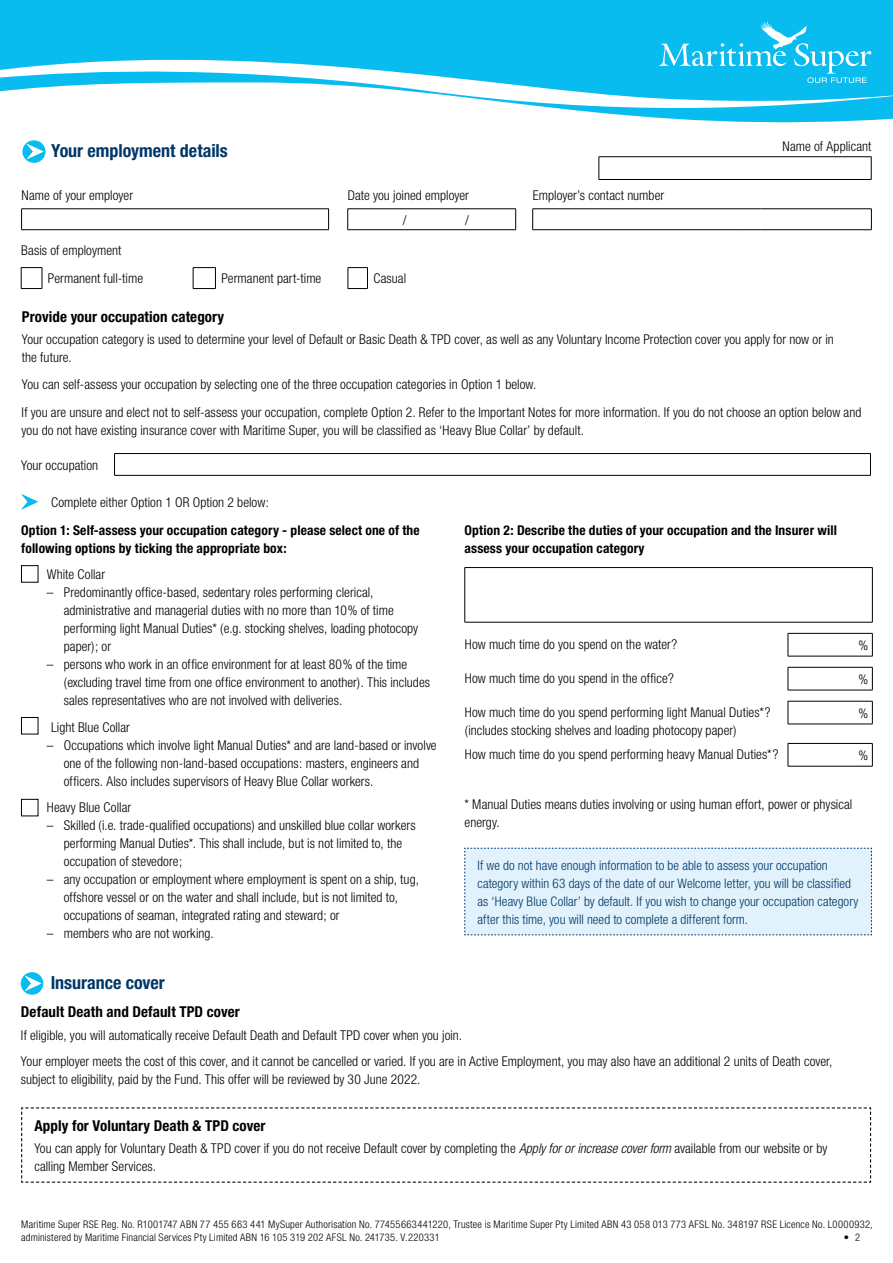
<style>
.page{position:relative;width:893px;height:1263px;background:#fff}
.page>*{position:absolute;margin:0;border:0;box-sizing:border-box;transform-origin:0 0}
.t1{font:700 condensed 18px "Helvetica Neue";color:#003768}
.t2{font:700 condensed 15px "Helvetica Neue";letter-spacing:.005em;color:#000}
.t3{font:300 condensed 13.5px/18px "Helvetica Neue";letter-spacing:.005em;color:#000}
.t4{font:700 condensed 13.5px/18px "Helvetica Neue";letter-spacing:.01em;color:#000}
.t5{font:300 condensed 13.2px/17.7px "Helvetica Neue";letter-spacing:.005em;color:#003768}
.t6{font:300 condensed 10.5px/13.5px "Helvetica Neue";letter-spacing:.02em;color:#000}
.s1{font-style:italic}
</style>
<div class="page">
<svg style="left:0;top:0;width:893px;height:123px;fill:#09bcef"></svg>
<svg style="left:659px;top:21px;width:212px;height:62px;background:#27c4f0"></svg>
<svg style="left:22px;top:140px;width:24px;height:23px"></svg>
<svg style="left:27px;top:144px;width:17px;height:15px"></svg>
<svg style="left:21px;top:267px;width:22px;height:22px"></svg>
<svg style="left:193px;top:267px;width:23px;height:22px"></svg>
<svg style="left:348px;top:267px;width:20px;height:22px"></svg>
<svg style="left:21px;top:209px;width:851px;height:21px"></svg>
<hr style="left:760px;top:229px;width:112px;height:1px;background:#000">
<hr style="left:599px;top:156px;width:272px;height:1px;background:#000">
<svg style="left:599px;top:157px;width:1px;height:22px"></svg>
<svg style="left:871px;top:157px;width:1px;height:22px"></svg>
<hr style="left:599px;top:179px;width:272px;height:1px;background:#000">
<div style="left:21px;top:972px;width:22px;height:23px;background:#09bcef;border-radius:50%"></div>
<svg style="left:25px;top:976px;width:16px;height:15px"></svg>
<svg style="left:21px;top:1107px;width:851px;height:76px"></svg>
<svg style="left:21px;top:494px;width:17px;height:15px"></svg>
<div style="left:21px;top:717px;width:17px;height:17px;border:1px solid #000"></div>
<div style="left:21px;top:565px;width:17px;height:17px;border:1px solid #000"></div>
<div style="left:21px;top:799px;width:17px;height:17px;border:1px solid #000"></div>
<div style="left:464px;top:848px;width:408px;height:87px;background:#e1f2fc"></div>
<hr style="left:788px;top:633px;width:85px;height:1px;background:#000">
<svg style="left:788px;top:634px;width:1px;height:22px"></svg>
<svg style="left:872px;top:634px;width:1px;height:22px"></svg>
<hr style="left:788px;top:656px;width:85px;height:1px;background:#000">
<hr style="left:788px;top:667px;width:85px;height:1px;background:#000">
<svg style="left:788px;top:667px;width:1px;height:23px"></svg>
<svg style="left:872px;top:667px;width:1px;height:23px"></svg>
<hr style="left:788px;top:690px;width:85px;height:1px;background:#000">
<hr style="left:788px;top:701px;width:85px;height:1px;background:#000">
<svg style="left:788px;top:701px;width:1px;height:23px"></svg>
<svg style="left:872px;top:701px;width:1px;height:23px"></svg>
<hr style="left:788px;top:724px;width:85px;height:1px;background:#000">
<hr style="left:788px;top:743px;width:85px;height:1px;background:#000">
<svg style="left:788px;top:744px;width:1px;height:22px"></svg>
<svg style="left:872px;top:744px;width:1px;height:22px"></svg>
<hr style="left:788px;top:766px;width:85px;height:1px;background:#000">
<hr style="left:465px;top:567px;width:323px;height:1px;background:#000">
<hr style="left:464px;top:568px;width:1px;height:54px;background:#000">
<hr style="left:788px;top:567px;width:85px;height:1px;background:#000">
<hr style="left:872px;top:568px;width:1px;height:54px;background:#000">
<hr style="left:465px;top:622px;width:323px;height:1px;background:#000">
<hr style="left:788px;top:622px;width:85px;height:1px;background:#000">
<hr style="left:114px;top:453px;width:757px;height:1px;background:#000">
<svg style="left:114px;top:454px;width:1px;height:21px"></svg>
<svg style="left:870px;top:454px;width:1px;height:21px"></svg>
<hr style="left:114px;top:475px;width:757px;height:1px;background:#000">
<h1 class="t1" style="left:51px;top:140px;width:178px">Your employment details</h1>
<p class="t3" style="left:783px;top:137px;width:90px">Name of Applicant</p>
<p class="t3" style="left:22px;top:186px;width:113px">Name of your employer</p>
<p class="t3" style="left:348px;top:186px;width:123px">Date you joined employer</p>
<p class="t3" style="left:533px;top:186px;width:133px">Employer’s contact number</p>
<p class="t3" style="left:403px;top:211px;width:5px">/</p>
<p class="t3" style="left:465px;top:211px;width:5px">/</p>
<p class="t3" style="left:48px;top:236px;width:97px;line-height:28.7px;text-indent:-27px">Basis of employment<br>Permanent full-time</p>
<p class="t3" style="left:221px;top:270px;width:101px">Permanent part-time</p>
<p class="t3" style="left:373px;top:270px;width:34px">Casual</p>
<p class="t2" style="left:22px;top:308px;width:204px">Provide your occupation category</p>
<p class="t3" style="left:22px;top:330px;width:813px">Your occupation category is used to determine your level of Default or Basic Death &amp; TPD cover, as well as any Voluntary Income Protection cover you apply for now or in the future.</p>
<p class="t3" style="left:22px;top:375px;width:516px">You can self-assess your occupation by selecting one of the three occupation categories in Option 1 below.</p>
<p class="t3" style="left:22px;top:403px;width:841px">If you are unsure and elect not to self-assess your occupation, complete Option 2. Refer to the Important Notes for more information. If you do not choose an option below and you do not have existing insurance cover with Maritime Super, you will be classified as ‘Heavy Blue Collar’ by default.</p>
<p class="t3" style="left:21px;top:456px;width:79px">Your occupation</p>
<p class="t3" style="left:51px;top:493px;width:219px">Complete either Option 1 OR Option 2 below:</p>
<p class="t4" style="left:21px;top:521px;width:400px">Option 1: Self-assess your occupation category - please select one of the following options by ticking the appropriate box:</p>
<p class="t3" style="left:47px;top:565px;width:60px">White Collar</p>
<p class="t3" style="left:64px;top:583px;width:356px;text-indent:-17px">– Predominantly office-based, sedentary roles performing clerical, administrative and managerial duties with no more than 10% of time performing light Manual Duties* (e.g. stocking shelves, loading photocopy paper); or</p>
<p class="t3" style="left:64px;top:655px;width:368px;text-indent:-17px">– persons who work in an office environment for at least 80% of the time (excluding travel time from one office environment to another). This includes sales representatives who are not involved with deliveries.</p>
<p class="t3" style="left:51px;top:718px;width:81px">Light Blue Collar</p>
<p class="t3" style="left:64px;top:736px;width:374px;text-indent:-17px">– Occupations which involve light Manual Duties* and are land-based or involve one of the following non-land-based occupations: masters, engineers and officers. Also includes supervisors of Heavy Blue Collar workers.</p>
<p class="t3" style="left:47px;top:798px;width:86px">Heavy Blue Collar</p>
<p class="t3" style="left:64px;top:816px;width:353px;text-indent:-17px">– Skilled (i.e. trade-qualified occupations) and unskilled blue collar workers performing Manual Duties*. This shall include, but is not limited to, the occupation of stevedore;</p>
<p class="t3" style="left:64px;top:870px;width:357px;text-indent:-17px">– any occupation or employment where employment is spent on a ship, tug, offshore vessel or on the water and shall include, but is not limited to, occupations of seaman, integrated rating and steward; or</p>
<p class="t3" style="left:47px;top:924px;width:168px">– members who are not working.</p>
<p class="t4" style="left:465px;top:521px;width:374px">Option 2: Describe the duties of your occupation and the Insurer will assess your occupation category</p>
<p class="t3" style="left:465px;top:635px;width:214px">How much time do you spend on the water?</p>
<p class="t3" style="left:858px;top:636px;width:11px">%</p>
<p class="t3" style="left:465px;top:669px;width:211px">How much time do you spend in the office?</p>
<p class="t3" style="left:858px;top:670px;width:11px">%</p>
<p class="t3" style="left:465px;top:703px;width:307px">How much time do you spend performing light Manual Duties*?</p>
<p class="t3" style="left:858px;top:704px;width:11px">%</p>
<p class="t3" style="left:465px;top:717px;width:315px;line-height:24.6px">(includes stocking shelves and loading photocopy paper)<br>How much time do you spend performing heavy Manual Duties*?</p>
<p class="t3" style="left:858px;top:746px;width:11px">%</p>
<p class="t3" style="left:465px;top:795px;width:389px">* Manual Duties means duties involving or using human effort, power or physical energy.</p>
<p class="t5" style="left:477px;top:857px;width:382px">If we do not have enough information to be able to assess your occupation category within 63 days of the date of our Welcome letter, you will be classified as ‘Heavy Blue Collar’ by default. If you wish to change your occupation category after this time, you will need to complete a different form.</p>
<h1 class="t1" style="left:51px;top:972px;width:116px">Insurance cover</h1>
<p class="t2" style="left:21px;top:1003px;width:220px">Default Death and Default TPD cover</p>
<p class="t3" style="left:21px;top:1021px;width:813px;line-height:26.5px">If eligible, you will automatically receive Default Death and Default TPD cover when you join.<br>Your employer meets the cost of this cover, and it cannot be cancelled or varied. If you are in Active Employment, you may also have an additional 2 units of Death cover,</p>
<p class="t3" style="left:21px;top:1070px;width:401px">subject to eligibility, paid by the Fund. This offer will be reviewed by 30 June 2022.</p>
<p class="t2" style="left:34px;top:1116px;width:233px">Apply for Voluntary Death &amp; TPD cover</p>
<p class="t3" style="left:34px;top:1139px;width:794px">You can apply for Voluntary Death &amp; TPD cover if you do not receive Default cover by completing the <span class="s1">Apply for or increase cover form</span> available from our website or by calling Member Services.</p>
<p class="t6" style="left:21px;top:1217px;width:853px">Maritime Super RSE Reg. No. R1001747 ABN 77 455 663 441 MySuper Authorisation No. 77455663441220, Trustee is Maritime Super Pty Limited ABN 43 058 013 773 AFSL No. 348197 RSE Licence No. L0000932, administered by Maritime Financial Services Pty Limited ABN 16 105 319 202 AFSL No. 241735. V.220331</p>
<p class="t6" style="left:844px;top:1231px;width:18px">• 2</p>
</div>
